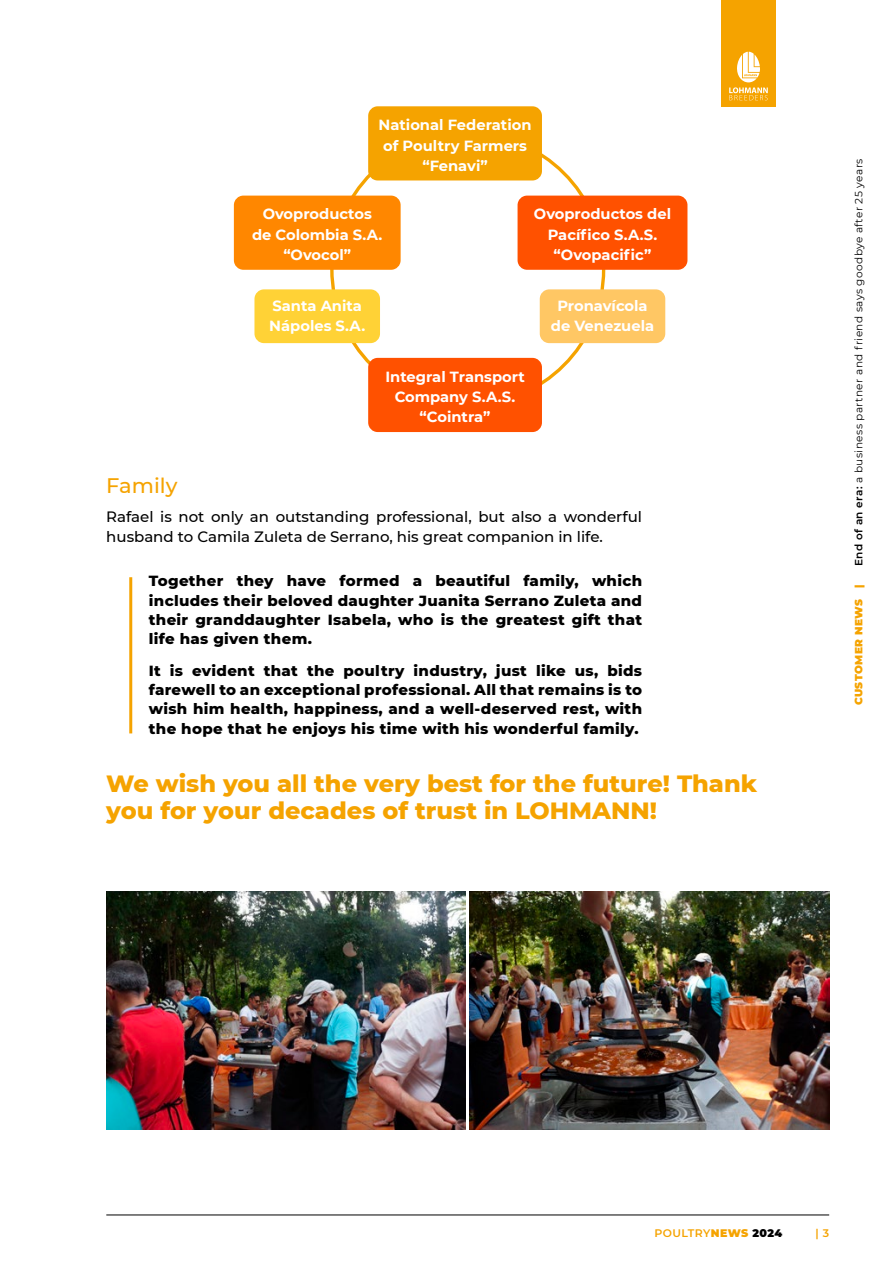
<style>
.page{position:relative;width:893px;height:1263px;background:#fff}
.page>*{position:absolute;margin:0;border:0;box-sizing:border-box;transform-origin:0 0}
.t1{font:800 24px/27px "Montserrat";color:#f5a300}
.t2{font:500 21px "Montserrat";color:#f5a300}
.TEXTO{font:800 15px/19.2px "Montserrat";letter-spacing:.02em;color:#000;text-align:justify}
.TEXTO-2{font:500 15px/19.2px "Montserrat";color:#000}
.Medium_Italic{font:700 14.7px/20.2px "Montserrat";color:#fff;text-align:center}
.t3{font:600 10.95px "Montserrat";letter-spacing:.04em;color:#f5a300}
.t4{font:10.5px "Montserrat";letter-spacing:.04em;color:#000}
.t5{font:900 10.5px "Montserrat";letter-spacing:.035em;color:#f5a300}
.s1{font-weight:600}
.s2{font-weight:900}
.s3{font-weight:900;color:#000}
</style>
<div class="page">
<div style="left:254px;top:289px;width:126px;height:54px;background:#ffd236;border-radius:10px"></div>
<div style="left:234px;top:196px;width:167px;height:74px;background:#ff8700;border-radius:10px"></div>
<div style="left:368px;top:106px;width:174px;height:74px;background:#f5a300;border-radius:10px"></div>
<div style="left:368px;top:358px;width:174px;height:74px;background:#ff5100;border-radius:10px"></div>
<div style="left:540px;top:289px;width:125px;height:54px;background:#ffc764;border-radius:10px"></div>
<div style="left:518px;top:196px;width:169px;height:74px;background:#ff5100;border-radius:10px"></div>
<img style="left:106px;top:891px;width:360px;height:239px">
<img style="left:470px;top:891px;width:359px;height:239px">
<hr style="left:129px;top:577px;width:3px;height:156px;background:#f5a300">
<hr style="left:106px;top:1215px;width:723px;height:1px;background:#000">
<div style="left:721px;top:0;width:54px;height:106px;background:#f5a300"></div>
<svg style="left:729px;top:52px;width:39px;height:48px"></svg>
<p class="Medium_Italic" style="left:379px;top:114px;width:154px">National Federation of Poultry Farmers “Fenavi”</p>
<p class="Medium_Italic" style="left:252px;top:203px;width:132px">Ovoproductos de Colombia S.A. “Ovocol”</p>
<p class="Medium_Italic" style="left:534px;top:203px;width:139px">Ovoproductos del<br>Pacífico S.A.S. “Ovopacific”</p>
<p class="Medium_Italic" style="left:269px;top:295px;width:97px;text-align:left">Santa Anita<br>Nápoles S.A.</p>
<p class="Medium_Italic" style="left:551px;top:295px;width:105px">Pronavícola de Venezuela</p>
<p class="Medium_Italic" style="left:385px;top:366px;width:141px">Integral Transport<br>Company S.A.S. “Cointra”</p>
<p class="t2" style="left:106px;top:471px;width:73px">Family</p>
<p class="TEXTO-2" style="left:106px;top:507px;width:537px">Rafael is not only an outstanding professional, but also a wonderful husband to Camila Zuleta de Serrano, his great companion in life.</p>
<p class="TEXTO" style="left:149px;top:571px;width:495px">Together they have formed a beautiful family, which includes their beloved daughter Juanita Serrano Zuleta and their granddaughter Isabela, who is the greatest gift that life has given them.</p>
<p class="TEXTO" style="left:149px;top:660px;width:495px">It is evident that the poultry industry, just like us, bids farewell to an exceptional professional. All that remains is to wish him health, happiness, and a well-deserved rest, with the hope that he enjoys his time with his wonderful family.</p>
<p class="t1" style="left:106px;top:768px;width:652px">We wish you all the very best for the future! Thank you for your decades of trust in LOHMANN!</p>
<p class="t4" style="left:852px;top:566px;width:409px;rotate:-90deg"><span class="s1">End of an era:</span> a business partner and friend says goodbye after 25 years</p>
<p class="t5" style="left:851px;top:705px;width:122px;rotate:-90deg">CUSTOMER NEWS |</p>
<p class="t3" style="left:654px;top:1225px;width:130px">POULTRY<span class="s2">NEWS</span> <span class="s3">2024</span></p>
<p class="t3" style="left:816px;top:1225px;width:15px">| 3</p>
</div>
